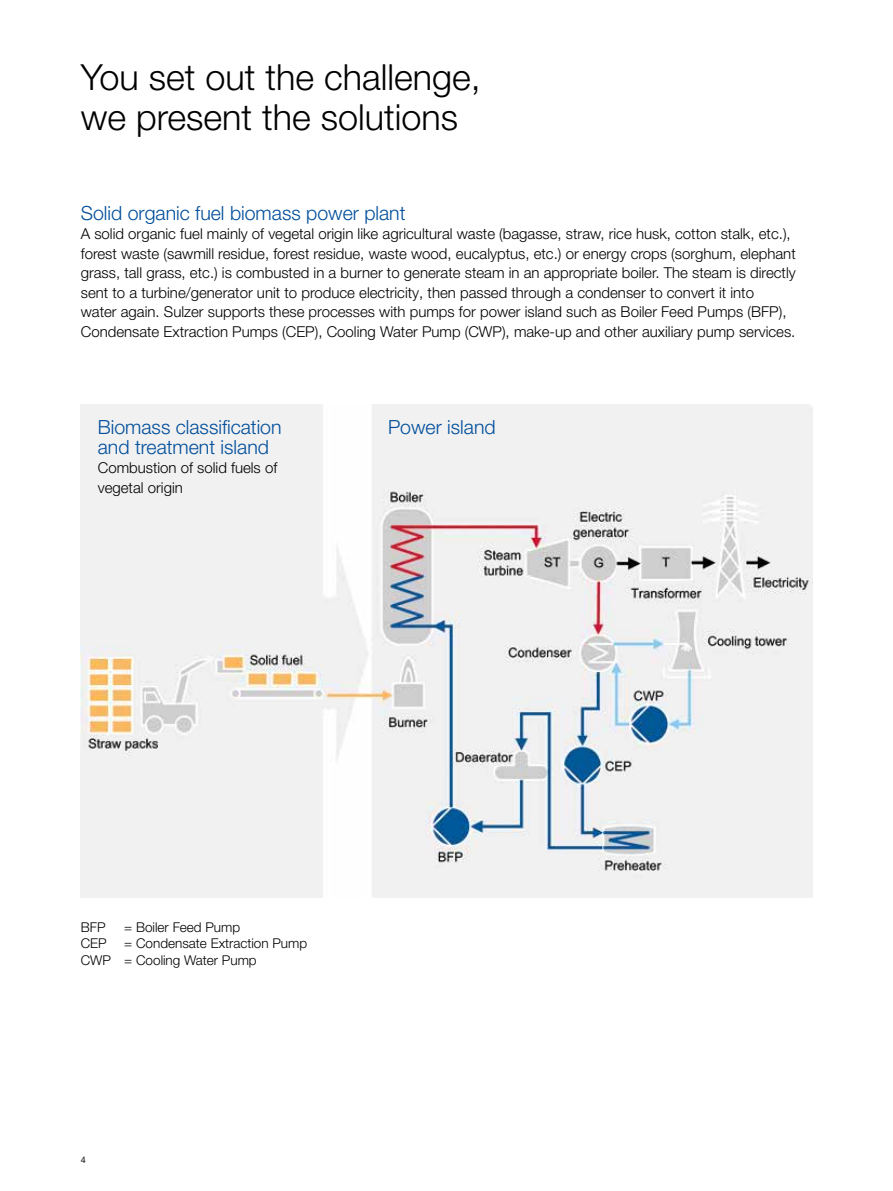
<style>
.page{position:relative;width:893px;height:1191px;background:#fff}
.page>*{position:absolute;margin:0;border:0;box-sizing:border-box;transform-origin:0 0}
.t1{font:300 36px/40.5px "Helvetica Neue LT Pro";color:#000}
.t2{font:300 19.5px/19.5px "Helvetica Neue LT Pro";color:#004e9b}
.t3{font:300 15px/19.5px "Helvetica Neue LT Pro";color:#000}
.t4{font:300 13.5px/16.5px "Helvetica Neue LT Pro";color:#000}
.t5{font:9px "Helvetica Neue LT Pro";color:#000}
</style>
<div class="page">
<img style="left:81px;top:404px;width:731px;height:493px">
<h1 class="t1" style="left:81px;top:56px;width:402px">You set out the challenge, we present the solutions</h1>
<h2 class="t2" style="left:81px;top:203px;width:326px">Solid organic fuel biomass power plant</h2>
<p class="t3" style="left:81px;top:224px;width:716px">A solid organic fuel mainly of vegetal origin like agricultural waste (bagasse, straw, rice husk, cotton stalk, etc.), forest waste (sawmill residue, forest residue, waste wood, eucalyptus, etc.) or energy crops (sorghum, elephant grass, tall grass, etc.) is combusted in a burner to generate steam in an appropriate boiler. The steam is directly sent to a turbine/generator unit to produce electricity, then passed through a condenser to convert it into<br>water again. Sulzer supports these processes with pumps for power island such as Boiler Feed Pumps (BFP), Condensate Extraction Pumps (CEP), Cooling Water Pump (CWP), make-up and other auxiliary pump services.</p>
<h2 class="t2" style="left:98px;top:417px;width:185px">Biomass classification and treatment island</h2>
<p class="t3" style="left:98px;top:458px;width:181px">Combustion of solid fuels of vegetal origin</p>
<h2 class="t2" style="left:388px;top:417px;width:109px">Power island</h2>
<p class="t4" style="left:81px;top:918px;width:26px">BFP</p>
<p class="t4" style="left:124px;top:918px;width:117px">= Boiler Feed Pump</p>
<p class="t4" style="left:81px;top:935px;width:28px">CEP</p>
<p class="t4" style="left:81px;top:935px;width:228px;text-indent:43px">= Condensate Extraction Pump<br>CWP = Cooling Water Pump</p>
<p class="t5" style="left:81px;top:1154px;width:7px">4</p>
</div>
